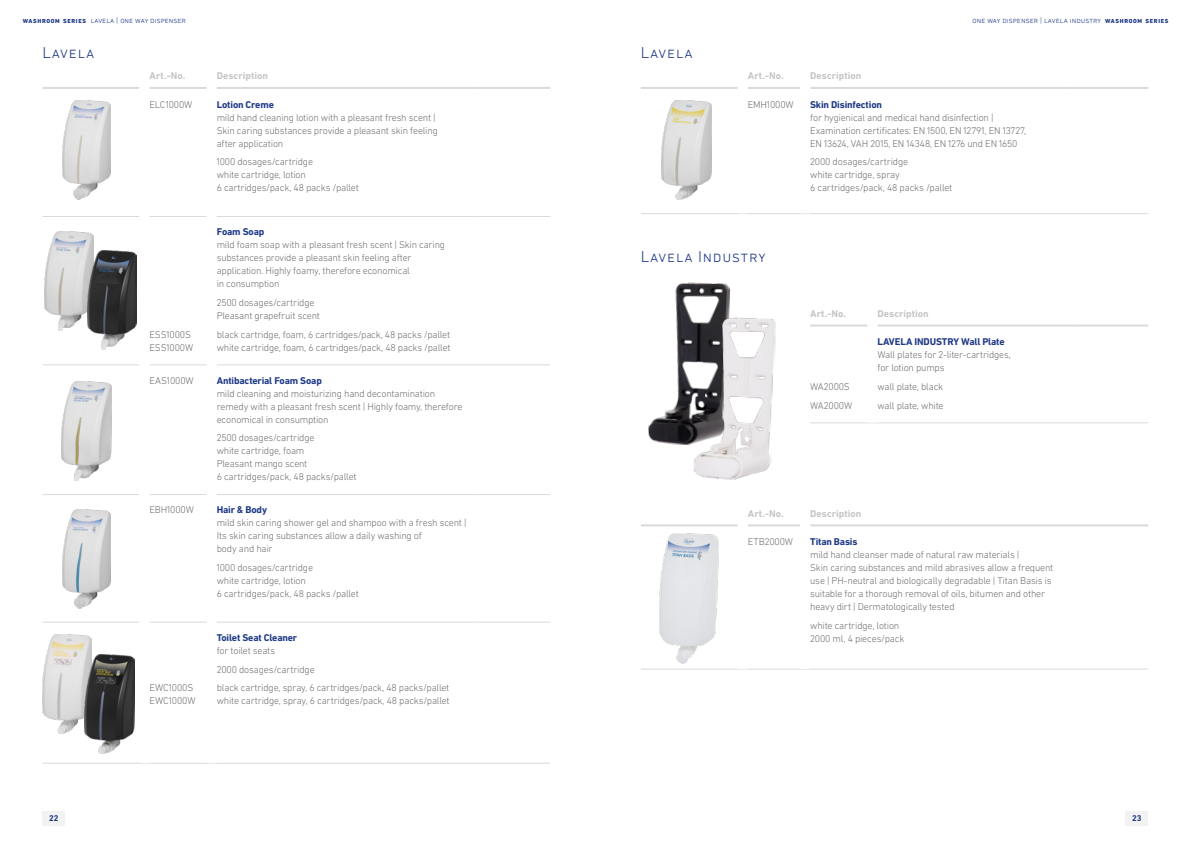
<style>
.page{position:relative;width:1191px;height:842px;background:#fff}
.page>*{position:absolute;margin:0;border:0;box-sizing:border-box;transform-origin:0 0}
.t1{font:300 16px "DIN Next LT Pro";letter-spacing:.05em;color:#1f3a87}
.t2{font:300 10px/13px "DIN Next LT Pro";letter-spacing:-.02em;color:#6f6f6e}
.t3{font:700 10px "DIN Next LT Pro";letter-spacing:-.015em;color:#1f3a87}
.t4{font:700 10px "DIN Next LT Pro";letter-spacing:.01em;color:#c5c6c6}
.t5{font:700 8.5px "DIN Next LT Pro";color:#1f3a87}
.t6{font:300 8px "DIN Next LT Pro";letter-spacing:.005em;color:#1f3a87}
.s1{font-weight:800;font-size:5.9px}
</style>
<div class="page">
<hr style="left:810px;top:324px;width:57px;height:2px;background:#dadada">
<hr style="left:877px;top:324px;width:196px;height:2px;background:#dadada">
<hr style="left:1073px;top:324px;width:75px;height:2px;background:#dadada">
<hr style="left:810px;top:423px;width:62px;height:1px;background:#dadada">
<hr style="left:872px;top:423px;width:201px;height:1px;background:#dadada">
<hr style="left:1073px;top:423px;width:75px;height:1px;background:#dadada">
<hr style="left:641px;top:524px;width:97px;height:2px;background:#dadada">
<hr style="left:748px;top:524px;width:52px;height:2px;background:#dadada">
<hr style="left:810px;top:524px;width:256px;height:2px;background:#dadada">
<hr style="left:1066px;top:524px;width:82px;height:2px;background:#dadada">
<hr style="left:641px;top:669px;width:102px;height:1px;background:#dadada">
<hr style="left:743px;top:669px;width:62px;height:1px;background:#dadada">
<hr style="left:805px;top:669px;width:261px;height:1px;background:#dadada">
<hr style="left:1066px;top:669px;width:82px;height:1px;background:#dadada">
<hr style="left:43px;top:87px;width:96px;height:2px;background:#dadada">
<hr style="left:149px;top:87px;width:58px;height:2px;background:#dadada">
<hr style="left:217px;top:87px;width:256px;height:2px;background:#dadada">
<hr style="left:473px;top:87px;width:77px;height:2px;background:#dadada">
<hr style="left:43px;top:216px;width:96px;height:1px;background:#dadada">
<hr style="left:43px;top:365px;width:96px;height:1px;background:#dadada">
<hr style="left:43px;top:494px;width:96px;height:1px;background:#dadada">
<hr style="left:43px;top:622px;width:96px;height:1px;background:#dadada">
<hr style="left:43px;top:763px;width:101px;height:1px;background:#dadada">
<hr style="left:149px;top:216px;width:58px;height:1px;background:#dadada">
<hr style="left:149px;top:365px;width:58px;height:1px;background:#dadada">
<hr style="left:149px;top:494px;width:58px;height:1px;background:#dadada">
<hr style="left:149px;top:622px;width:58px;height:1px;background:#dadada">
<hr style="left:144px;top:763px;width:68px;height:1px;background:#dadada">
<hr style="left:217px;top:216px;width:256px;height:1px;background:#dadada">
<hr style="left:217px;top:365px;width:256px;height:1px;background:#dadada">
<hr style="left:217px;top:494px;width:256px;height:1px;background:#dadada">
<hr style="left:217px;top:622px;width:256px;height:1px;background:#dadada">
<hr style="left:212px;top:763px;width:261px;height:1px;background:#dadada">
<hr style="left:473px;top:216px;width:77px;height:1px;background:#dadada">
<hr style="left:473px;top:365px;width:77px;height:1px;background:#dadada">
<hr style="left:473px;top:494px;width:77px;height:1px;background:#dadada">
<hr style="left:473px;top:622px;width:77px;height:1px;background:#dadada">
<hr style="left:473px;top:763px;width:77px;height:1px;background:#dadada">
<hr style="left:641px;top:87px;width:97px;height:2px;background:#dadada">
<hr style="left:748px;top:87px;width:52px;height:2px;background:#dadada">
<hr style="left:810px;top:87px;width:256px;height:2px;background:#dadada">
<hr style="left:1066px;top:87px;width:82px;height:2px;background:#dadada">
<hr style="left:641px;top:213px;width:102px;height:1px;background:#dadada">
<hr style="left:743px;top:213px;width:62px;height:1px;background:#dadada">
<hr style="left:805px;top:213px;width:261px;height:1px;background:#dadada">
<hr style="left:1066px;top:213px;width:82px;height:1px;background:#dadada">
<img style="left:648px;top:282px;width:82px;height:163px">
<img style="left:659px;top:533px;width:60px;height:130px">
<img style="left:693px;top:316px;width:83px;height:164px">
<img style="left:62px;top:101px;width:49px;height:99px">
<img style="left:62px;top:381px;width:49px;height:100px">
<img style="left:62px;top:509px;width:49px;height:99px">
<img style="left:43px;top:634px;width:49px;height:99px">
<img style="left:661px;top:101px;width:50px;height:99px">
<img style="left:45px;top:232px;width:49px;height:99px">
<img style="left:88px;top:250px;width:48px;height:100px">
<img style="left:84px;top:654px;width:51px;height:99px">
<div style="left:1125px;top:811px;width:23px;height:15px;background:#f2f2f2"></div>
<div style="left:43px;top:811px;width:22px;height:15px;background:#f2f2f2"></div>
<p class="t6" style="left:23px;top:15px;width:165px"><span class="s1">WASHROOM SERIES</span> lavela | one way dispenser</p>
<p class="t6" style="left:972px;top:15px;width:197px">one way dispenser | lavela industry <span class="s1">WASHROOM SERIES</span></p>
<h1 class="t1" style="left:43px;top:44px;width:53px">Lavela</h1>
<p class="t4" style="left:149px;top:70px;width:37px">Art.-No.</p>
<p class="t4" style="left:217px;top:70px;width:53px">Description</p>
<p class="t2" style="left:149px;top:98px;width:44px">ELC1000W</p>
<p class="t3" style="left:217px;top:98px;width:59px">Lotion Creme</p>
<p class="t2" style="left:217px;top:111px;width:223px">mild hand cleaning lotion with a pleasant fresh scent |<br>Skin caring substances provide a pleasant skin feeling after application</p>
<p class="t2" style="left:217px;top:155px;width:144px">1000 dosages/cartridge<br>white cartridge, lotion<br>6 cartridges/pack, 48 packs /pallet</p>
<p class="t2" style="left:149px;top:328px;width:45px">ESS1000S<br>ESS1000W</p>
<p class="t3" style="left:217px;top:226px;width:49px">Foam Soap</p>
<p class="t2" style="left:217px;top:238px;width:230px">mild foam soap with a pleasant fresh scent | Skin caring substances provide a pleasant skin feeling after application. Highly foamy, therefore economical<br>in consumption</p>
<p class="t2" style="left:217px;top:296px;width:105px">2500 dosages/cartridge<br>Pleasant grapefruit scent</p>
<p class="t2" style="left:217px;top:328px;width:235px">black cartridge, foam, 6 cartridges/pack, 48 packs /pallet white cartridge, foam, 6 cartridges/pack, 48 packs /pallet</p>
<p class="t2" style="left:149px;top:374px;width:46px">EAS1000W</p>
<p class="t3" style="left:217px;top:374px;width:107px">Antibacterial Foam Soap</p>
<p class="t2" style="left:217px;top:387px;width:247px">mild cleaning and moisturizing hand decontamination remedy with a pleasant fresh scent | Highly foamy, therefore economical in consumption</p>
<p class="t2" style="left:217px;top:431px;width:141px">2500 dosages/cartridge<br>white cartridge, foam<br>Pleasant mango scent<br>6 cartridges/pack, 48 packs/pallet</p>
<p class="t2" style="left:149px;top:503px;width:46px">EBH1000W</p>
<p class="t3" style="left:217px;top:504px;width:52px">Hair &amp; Body</p>
<p class="t2" style="left:217px;top:516px;width:251px">mild skin caring shower gel and shampoo with a fresh scent |<br>Its skin caring substances allow a daily washing of<br>body and hair</p>
<p class="t2" style="left:217px;top:561px;width:144px">1000 dosages/cartridge<br>white cartridge, lotion<br>6 cartridges/pack, 48 packs /pallet</p>
<p class="t2" style="left:149px;top:681px;width:48px">EWC1000S<br>EWC1000W</p>
<p class="t3" style="left:217px;top:632px;width:82px">Toilet Seat Cleaner</p>
<p class="t2" style="left:217px;top:641px;width:234px;line-height:18.7px">for toilet seats<br>2000 dosages/cartridge<br>black cartridge, spray, 6 cartridges/pack, 48 packs/pallet</p>
<p class="t2" style="left:217px;top:694px;width:234px">white cartridge, spray, 6 cartridges/pack, 48 packs/pallet</p>
<h1 class="t1" style="left:641px;top:44px;width:53px">Lavela</h1>
<p class="t4" style="left:748px;top:70px;width:37px">Art.-No.</p>
<p class="t4" style="left:810px;top:70px;width:53px">Description</p>
<p class="t2" style="left:748px;top:98px;width:47px">EMH1000W</p>
<p class="t3" style="left:810px;top:98px;width:73px">Skin Disinfection</p>
<p class="t2" style="left:810px;top:111px;width:217px">for hygienical and medical hand disinfection |<br>Examination certificates: EN 1500, EN 12791, EN 13727,<br>EN 13624, VAH 2015, EN 14348, EN 1276 und EN 1650</p>
<p class="t2" style="left:810px;top:155px;width:144px">2000 dosages/cartridge<br>white cartridge, spray<br>6 cartridges/pack, 48 packs /pallet</p>
<h1 class="t1" style="left:641px;top:248px;width:126px">Lavela Industry</h1>
<p class="t4" style="left:810px;top:307px;width:37px">Art.-No.</p>
<p class="t4" style="left:877px;top:307px;width:53px">Description</p>
<p class="t2" style="left:810px;top:377px;width:44px;line-height:18.7px">WA2000S<br>WA2000W</p>
<p class="t3" style="left:877px;top:336px;width:129px">LAVELA INDUSTRY Wall Plate</p>
<p class="t2" style="left:877px;top:348px;width:135px">Wall plates for 2-liter-cartridges, for lotion pumps</p>
<p class="t2" style="left:877px;top:377px;width:68px;line-height:18.7px">wall plate, black wall plate, white</p>
<p class="t4" style="left:748px;top:507px;width:37px">Art.-No.</p>
<p class="t4" style="left:810px;top:507px;width:53px">Description</p>
<p class="t2" style="left:748px;top:535px;width:47px">ETB2000W</p>
<p class="t3" style="left:810px;top:536px;width:49px">Titan Basis</p>
<p class="t2" style="left:810px;top:548px;width:245px">mild hand cleanser made of natural raw materials |<br>Skin caring substances and mild abrasives allow a frequent use | PH-neutral and biologically degradable | Titan Basis is suitable for a thorough removal of oils, bitumen and other heavy dirt | Dermatologically tested</p>
<p class="t2" style="left:810px;top:619px;width:96px">white cartridge, lotion<br>2000 ml, 4 pieces/pack</p>
<p class="t5" style="left:49px;top:813px;width:11px">22</p>
<p class="t5" style="left:1132px;top:813px;width:11px">23</p>
</div>
